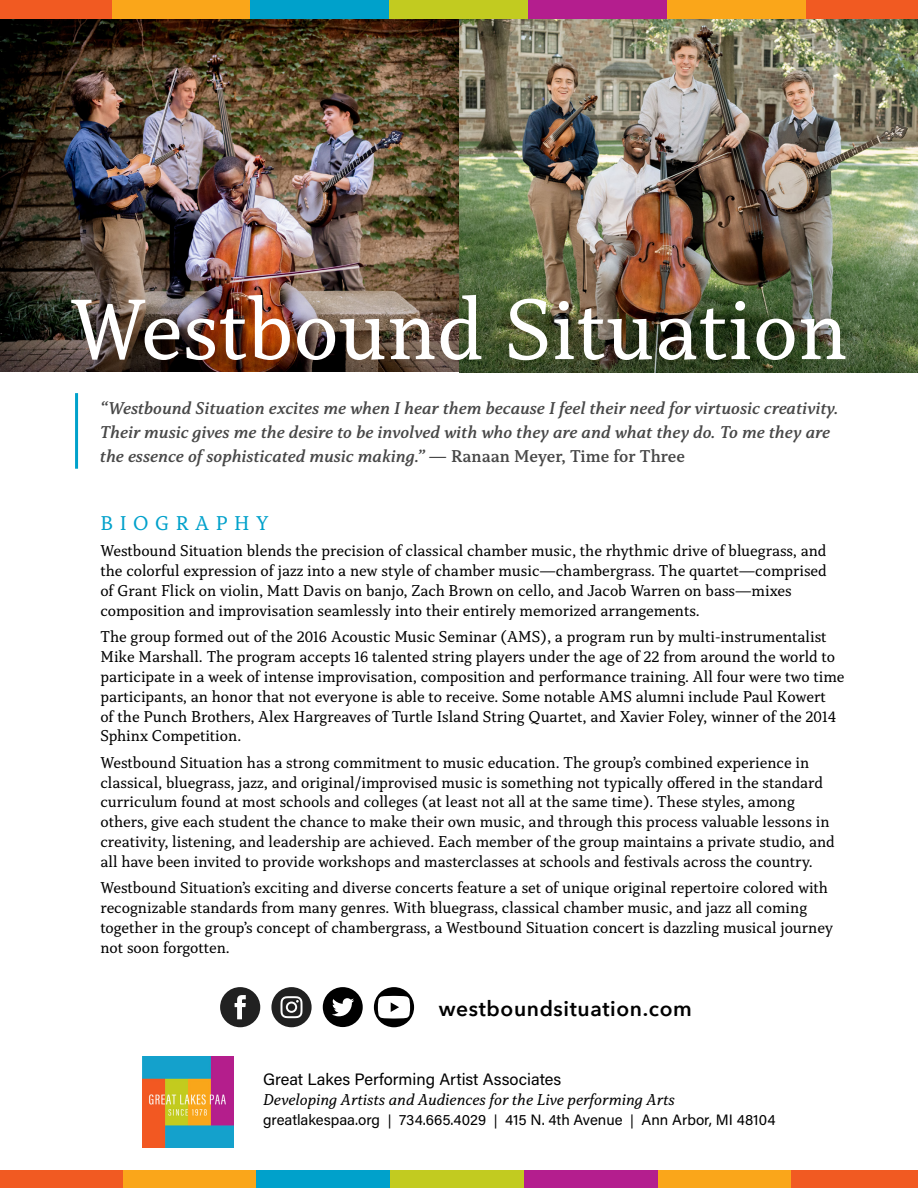
<style>
.page{position:relative;width:918px;height:1188px;background:#fff}
.page>*{position:absolute;margin:0;border:0;box-sizing:border-box;transform-origin:0 0}
.t1{font:90px "Capitolina";color:#fff}
.t2{font:600 21px "Avenir Next";letter-spacing:.03em;color:#000}
.t3{font:21px "Capitolina";letter-spacing:.31em;color:#00a1cb}
.t4{font:italic 600 18px/24px "Capitolina";color:#474747}
.t5{font:16.5px/19.8px "Capitolina";color:#000}
.t6{font:italic 16.5px "Capitolina";color:#000}
.t7{font:16.5px "Acumin Pro";color:#000}
.t8{font:15px "Acumin Pro";color:#000}
.s1{font-style:normal}
.s2{font-size:13.5px}
</style>
<div class="page">
<img style="left:0;top:19px;width:459px;height:353px">
<img style="left:459px;top:19px;width:459px;height:353px">
<div style="left:0;top:0;width:112px;height:19px;background:#f15a22"></div>
<div style="left:112px;top:0;width:139px;height:19px;background:#faa61a"></div>
<div style="left:389px;top:0;width:139px;height:19px;background:#c2cb20"></div>
<div style="left:667px;top:0;width:139px;height:19px;background:#faa61a"></div>
<div style="left:250px;top:0;width:139px;height:19px;background:#00a1cb"></div>
<div style="left:528px;top:0;width:139px;height:19px;background:#b41e8e"></div>
<div style="left:806px;top:0;width:112px;height:19px;background:#f15a22"></div>
<div style="left:0;top:1171px;width:123px;height:17px;background:#f15a22"></div>
<div style="left:124px;top:1171px;width:133px;height:17px;background:#faa61a"></div>
<div style="left:390px;top:1171px;width:134px;height:17px;background:#c2cb20"></div>
<div style="left:658px;top:1171px;width:134px;height:17px;background:#faa61a"></div>
<div style="left:257px;top:1171px;width:133px;height:17px;background:#00a1cb"></div>
<div style="left:524px;top:1171px;width:134px;height:17px;background:#b41e8e"></div>
<div style="left:792px;top:1171px;width:126px;height:17px;background:#f15a22"></div>
<img style="left:142px;top:1056px;width:92px;height:92px">
<hr style="left:75px;top:393px;width:3px;height:76px;background:#00a1cb">
<div style="left:220px;top:987px;width:40px;height:40px;background:#212121;border-radius:20px"></div>
<svg style="left:235px;top:995px;width:11px;height:24px"></svg>
<div style="left:271px;top:987px;width:41px;height:40px;background:#212121;border-radius:20px"></div>
<svg style="left:281px;top:996px;width:22px;height:22px"></svg>
<svg style="left:323px;top:987px;width:40px;height:40px"></svg>
<div style="left:374px;top:987px;width:40px;height:40px;background:#000;border-radius:20px"></div>
<svg style="left:378px;top:996px;width:32px;height:23px"></svg>
<h1 class="t1" style="left:70px;top:277px;width:779px">Westbound Situation</h1>
<p class="t4" style="left:100px;top:396px;width:740px">“Westbound Situation excites me when I hear them because I feel their need for virtuosic creativity.<br>Their music gives me the desire to be involved with who they are and what they do. To me they are the essence of sophisticated music making.” <span class="s1">— Ranaan Meyer, Time for Three</span></p>
<p class="t3" style="left:100px;top:511px;width:170px">BIOGRAPHY</p>
<p class="t5" style="left:100px;top:541px;width:728px">Westbound Situation blends the precision of classical chamber music, the rhythmic drive of bluegrass, and the colorful expression of jazz into a new style of chamber music—chambergrass. The quartet—comprised of Grant Flick on violin, Matt Davis on banjo, Zach Brown on cello, and Jacob Warren on bass—mixes composition and improvisation seamlessly into their entirely memorized arrangements.</p>
<p class="t5" style="left:100px;top:627px;width:746px">The group formed out of the 2016 Acoustic Music Seminar (AMS), a program run by multi-instrumentalist Mike Marshall. The program accepts 16 talented string players under the age of 22 from around the world to participate in a week of intense improvisation, composition and performance training. All four were two time participants, an honor that not everyone is able to receive. Some notable AMS alumni include Paul Kowert<br>of the Punch Brothers, Alex Hargreaves of Turtle Island String Quartet, and Xavier Foley, winner of the 2014<br>Sphinx Competition.</p>
<p class="t5" style="left:100px;top:753px;width:736px">Westbound Situation has a strong commitment to music education. The group’s combined experience in classical, bluegrass, jazz, and original/improvised music is something not typically offered in the standard curriculum found at most schools and colleges (at least not all at the same time). These styles, among others, give each student the chance to make their own music, and through this process valuable lessons in creativity, listening, and leadership are achieved. Each member of the group maintains a private studio, and all have been invited to provide workshops and masterclasses at schools and festivals across the country.</p>
<p class="t5" style="left:100px;top:878px;width:734px">Westbound Situation’s exciting and diverse concerts feature a set of unique original repertoire colored with recognizable standards from many genres. With bluegrass, classical chamber music, and jazz all coming together in the group’s concept of chambergrass, a Westbound Situation concert is dazzling musical journey not soon forgotten.</p>
<p class="t2" style="left:439px;top:991px;width:255px">westboundsituation.com</p>
<p class="t7" style="left:263px;top:1068px;width:300px">Great Lakes Performing Artist Associates</p>
<p class="t6" style="left:263px;top:1090px;width:413px">Developing Artists and Audiences for the Live performing Arts</p>
<p class="t8" style="left:263px;top:1109px;width:514px">greatlakespaa.org <span class="s2">|</span> 734.665.4029 <span class="s2">|</span> 415 N. 4th Avenue <span class="s2">|</span> Ann Arbor, MI 48104</p>
</div>
